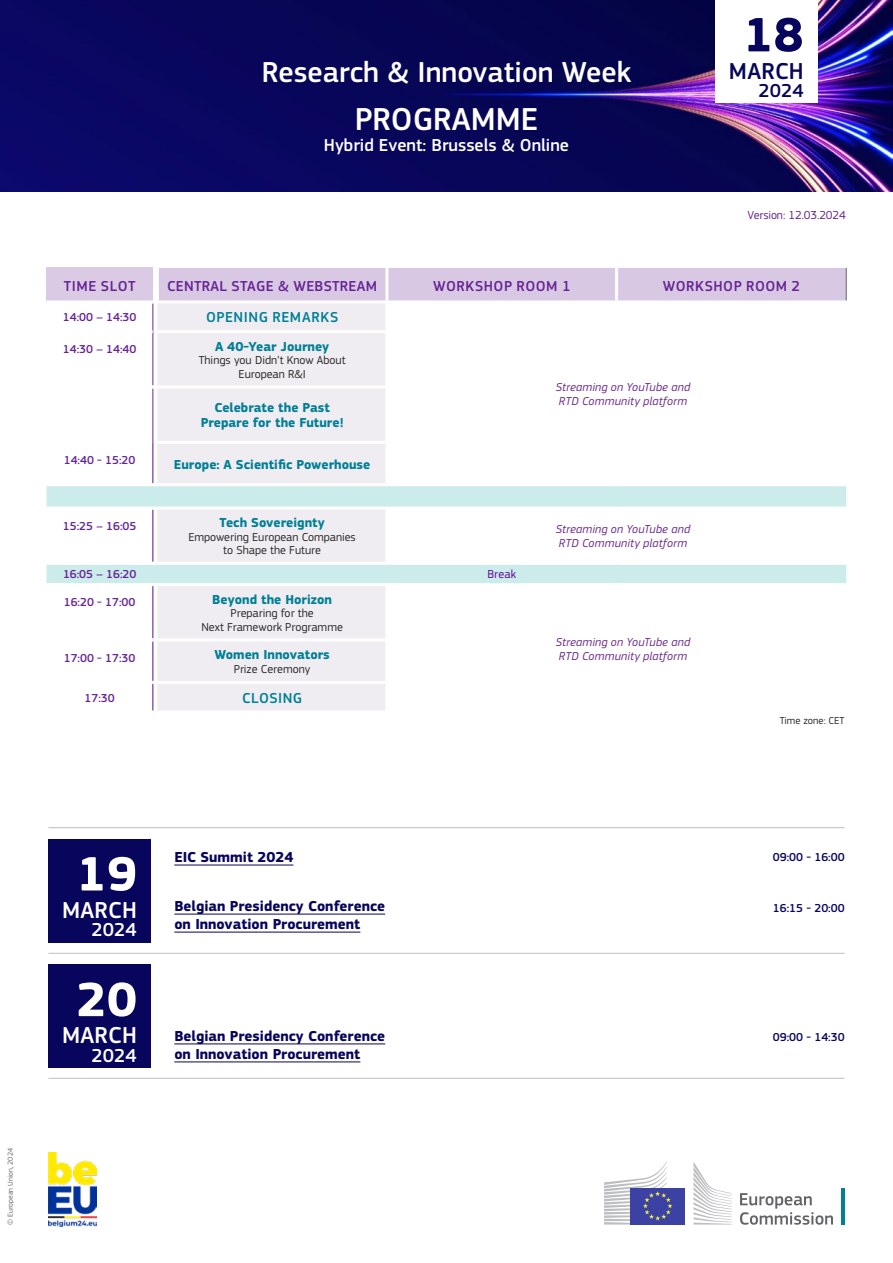
<style>
.page{position:relative;width:893px;height:1263px;background:#fff}
.page>*{position:absolute;margin:0;border:0;box-sizing:border-box;transform-origin:0 0}
.t1{font:700 50.1px "EC Square Sans Pro";color:#fff}
.t2{font:700 50.1px "EC Square Sans Pro";color:#08055c}
.hours{font:500 33px "EC Square Sans Pro";color:#fff}
.hours-2{font:500 30px "EC Square Sans Pro";color:#fff}
.t3{font:500 24px "EC Square Sans Pro";letter-spacing:.01em;color:#fff}
.t4{font:500 24px "EC Square Sans Pro";letter-spacing:.01em;color:#080659}
.t5{font:500 19.5px "EC Square Sans Pro";letter-spacing:.01em;color:#fff}
.t6{font:500 19.5px "EC Square Sans Pro";color:#080659}
.hours-3{font:500 18px "EC Square Sans Pro";color:#fff}
.t7{font:700 15px/18px "EC Square Sans Pro";color:#08055c}
.TV-Set{font:500 15px "EC Square Sans Pro";letter-spacing:.03em;color:#662494}
.Body_2{font:500 15px "EC Square Sans Pro";letter-spacing:.035em;color:#007f95}
.t8{font:700 13.5px "EC Square Sans Pro";color:#007f95}
.Subtitle{font:12px/13.5px "EC Square Sans Pro";color:#2c2a29;text-align:center}
.Body_2-2{font:italic 12px/13.5px "EC Square Sans Pro";letter-spacing:.015em;color:#6c2b8e}
.hours-4{font:500 12px "EC Square Sans Pro";color:#662494}
.hours-5{font:500 12px "EC Square Sans Pro";color:#08055c}
.TV-Set-2{font:12px "EC Square Sans Pro";letter-spacing:-.01em;color:#662494}
.BREAK{font:12px "EC Square Sans Pro";letter-spacing:.02em;color:#580b95}
.hours-6{font:10.5px "EC Square Sans Pro";color:#2c2a29}
.t9{font:7.5px "EC Square Sans Pro";color:#6b6969}
</style>
<div class="page">
<svg style="left:740px;top:1193px;width:93px;height:32px"></svg>
<hr style="left:841px;top:1188px;width:3px;height:36px;background:#007f95">
<svg style="left:693px;top:1162px;width:39px;height:62px"></svg>
<div style="left:630px;top:1188px;width:55px;height:36px;background:#3b42a3"></div>
<svg style="left:604px;top:1162px;width:68px;height:62px"></svg>
<img style="left:0;top:0;width:893px;height:191px">
<div style="left:715px;top:0;width:103px;height:103px;background:#fff"></div>
<div style="left:48px;top:839px;width:103px;height:103px;background:#08055c"></div>
<div style="left:48px;top:965px;width:103px;height:103px;background:#08055c"></div>
<div style="left:47px;top:268px;width:106px;height:34px;background:#dacae3"></div>
<svg style="left:47px;top:486px;width:799px;height:97px"></svg>
<svg style="left:157px;top:509px;width:230px;height:202px;background:#ebecf1"></svg>
<hr style="left:153px;top:509px;width:1px;height:53px;background:#580b95">
<hr style="left:153px;top:586px;width:1px;height:52px;background:#580b95">
<hr style="left:153px;top:641px;width:1px;height:40px;background:#580b95">
<svg style="left:153px;top:684px;width:1px;height:27px"></svg>
<hr style="left:157px;top:638px;width:228px;height:3px;background:#fff">
<hr style="left:157px;top:681px;width:228px;height:3px;background:#fff">
<hr style="left:385px;top:509px;width:3px;height:53px;background:#fff">
<hr style="left:385px;top:586px;width:3px;height:54px;background:#fff">
<hr style="left:385px;top:640px;width:3px;height:42px;background:#fff">
<hr style="left:385px;top:682px;width:3px;height:29px;background:#fff">
<svg style="left:153px;top:268px;width:693px;height:215px"></svg>
<hr style="left:47px;top:506px;width:106px;height:3px;background:#fff">
<svg style="left:153px;top:506px;width:4px;height:3px"></svg>
<hr style="left:157px;top:506px;width:230px;height:3px;background:#fff">
<hr style="left:387px;top:506px;width:230px;height:3px;background:#fff">
<hr style="left:617px;top:506px;width:229px;height:3px;background:#fff">
<hr style="left:157px;top:441px;width:228px;height:3px;background:#fff">
<hr style="left:47px;top:300px;width:106px;height:3px;background:#fff">
<hr style="left:156px;top:300px;width:231px;height:3px;background:#fff">
<hr style="left:157px;top:330px;width:231px;height:3px;background:#fff">
<hr style="left:385px;top:268px;width:3px;height:32px;background:#fff">
<hr style="left:615px;top:268px;width:3px;height:32px;background:#fff">
<hr style="left:846px;top:268px;width:1px;height:32px;background:#666">
<hr style="left:47px;top:562px;width:106px;height:3px;background:#fff">
<svg style="left:153px;top:562px;width:4px;height:3px"></svg>
<hr style="left:157px;top:562px;width:230px;height:3px;background:#fff">
<hr style="left:387px;top:562px;width:230px;height:3px;background:#fff">
<hr style="left:617px;top:562px;width:229px;height:3px;background:#fff">
<hr style="left:157px;top:583px;width:230px;height:3px;background:#fff">
<hr style="left:174px;top:865px;width:119px;height:1px;background:#08055c">
<hr style="left:174px;top:1043px;width:211px;height:1px;background:#08055c">
<hr style="left:174px;top:1061px;width:186px;height:1px;background:#08055c">
<hr style="left:174px;top:914px;width:211px;height:1px;background:#08055c">
<hr style="left:174px;top:932px;width:186px;height:1px;background:#08055c">
<img style="left:48px;top:1153px;width:49px;height:73px">
<hr style="left:48px;top:953px;width:796px;height:1px;background:#c0bfbf">
<hr style="left:48px;top:1078px;width:796px;height:1px;background:#c0bfbf">
<hr style="left:48px;top:827px;width:796px;height:1px;background:#c0bfbf">
<p class="hours-2" style="left:262px;top:54px;width:371px">Research &amp; Innovation Week</p>
<p class="hours" style="left:355px;top:100px;width:185px">PROGRAMME</p>
<p class="hours-3" style="left:324px;top:134px;width:247px">Hybrid Event: Brussels &amp; Online</p>
<p class="t2" style="left:743px;top:5px;width:62px">18</p>
<p class="t4" style="left:729px;top:57px;width:76px">MARCH</p>
<p class="t6" style="left:758px;top:79px;width:47px">2024</p>
<p class="TV-Set-2" style="left:748px;top:208px;width:100px">Version: 12.03.2024</p>
<p class="TV-Set" style="left:64px;top:277px;width:73px">TIME SLOT</p>
<p class="TV-Set" style="left:167px;top:277px;width:212px">CENTRAL STAGE &amp; WEBSTREAM</p>
<p class="TV-Set" style="left:433px;top:277px;width:139px">WORKSHOP ROOM 1</p>
<p class="TV-Set" style="left:663px;top:277px;width:139px">WORKSHOP ROOM 2</p>
<p class="hours-4" style="left:63px;top:310px;width:75px">14:00 – 14:30</p>
<p class="Body_2" style="left:206px;top:309px;width:134px">OPENING REMARKS</p>
<p class="hours-4" style="left:63px;top:342px;width:75px">14:30 – 14:40</p>
<p class="t8" style="left:215px;top:338px;width:116px">A 40-Year Journey</p>
<p class="Subtitle" style="left:199px;top:354px;width:148px">Things you Didn’t Know About<br>European R&amp;I</p>
<p class="t8" style="left:214px;top:400px;width:117px">Celebrate the Past</p>
<p class="t8" style="left:201px;top:415px;width:144px">Prepare for the Future!</p>
<p class="hours-4" style="left:64px;top:453px;width:73px">14:40 - 15:20</p>
<p class="t8" style="left:174px;top:456px;width:198px">Europe: A Scientific Powerhouse</p>
<p class="Body_2-2" style="left:556px;top:380px;width:136px">Streaming on YouTube and<br>RTD Community platform</p>
<p class="hours-4" style="left:63px;top:519px;width:75px">15:25 – 16:05</p>
<p class="t8" style="left:220px;top:515px;width:107px">Tech Sovereignty</p>
<p class="Subtitle" style="left:188px;top:530px;width:169px">Empowering European Companies to Shape the Future</p>
<p class="Body_2-2" style="left:556px;top:523px;width:136px">Streaming on YouTube and<br>RTD Community platform</p>
<p class="hours-4" style="left:63px;top:567px;width:75px">16:05 – 16:20</p>
<p class="BREAK" style="left:487px;top:567px;width:30px">Break</p>
<p class="hours-4" style="left:64px;top:595px;width:73px">16:20 - 17:00</p>
<p class="t8" style="left:212px;top:591px;width:121px">Beyond the Horizon</p>
<p class="Subtitle" style="left:201px;top:607px;width:143px">Preparing for the<br>Next Framework Programme</p>
<p class="Body_2-2" style="left:556px;top:635px;width:136px">Streaming on YouTube and</p>
<p class="hours-4" style="left:64px;top:651px;width:73px">17:00 - 17:30</p>
<p class="t8" style="left:214px;top:647px;width:117px">Women Innovators</p>
<p class="Body_2-2" style="left:559px;top:649px;width:130px">RTD Community platform</p>
<p class="Subtitle" style="left:234px;top:662px;width:78px">Prize Ceremony</p>
<p class="hours-4" style="left:85px;top:691px;width:32px">17:30</p>
<p class="Body_2" style="left:242px;top:689px;width:62px">CLOSING</p>
<p class="hours-6" style="left:780px;top:714px;width:66px">Time zone: CET</p>
<p class="t9" style="left:6px;top:1225px;width:78px;rotate:-90deg">© European Union, 2024</p>
<p class="t1" style="left:77px;top:844px;width:62px">19</p>
<p class="t3" style="left:62px;top:896px;width:76px">MARCH</p>
<p class="t5" style="left:91px;top:918px;width:47px">2024</p>
<p class="t1" style="left:77px;top:970px;width:62px">20</p>
<p class="t3" style="left:62px;top:1021px;width:76px">MARCH</p>
<p class="t5" style="left:91px;top:1044px;width:47px">2024</p>
<p class="t7" style="left:174px;top:848px;width:121px">EIC Summit 2024</p>
<p class="t7" style="left:174px;top:898px;width:212px">Belgian Presidency Conference on Innovation Procurement</p>
<p class="t7" style="left:174px;top:1027px;width:212px">Belgian Presidency Conference on Innovation Procurement</p>
<p class="hours-5" style="left:773px;top:850px;width:73px">09:00 - 16:00</p>
<p class="hours-5" style="left:773px;top:901px;width:73px">16:15 - 20:00</p>
<p class="hours-5" style="left:773px;top:1030px;width:73px">09:00 - 14:30</p>
</div>
